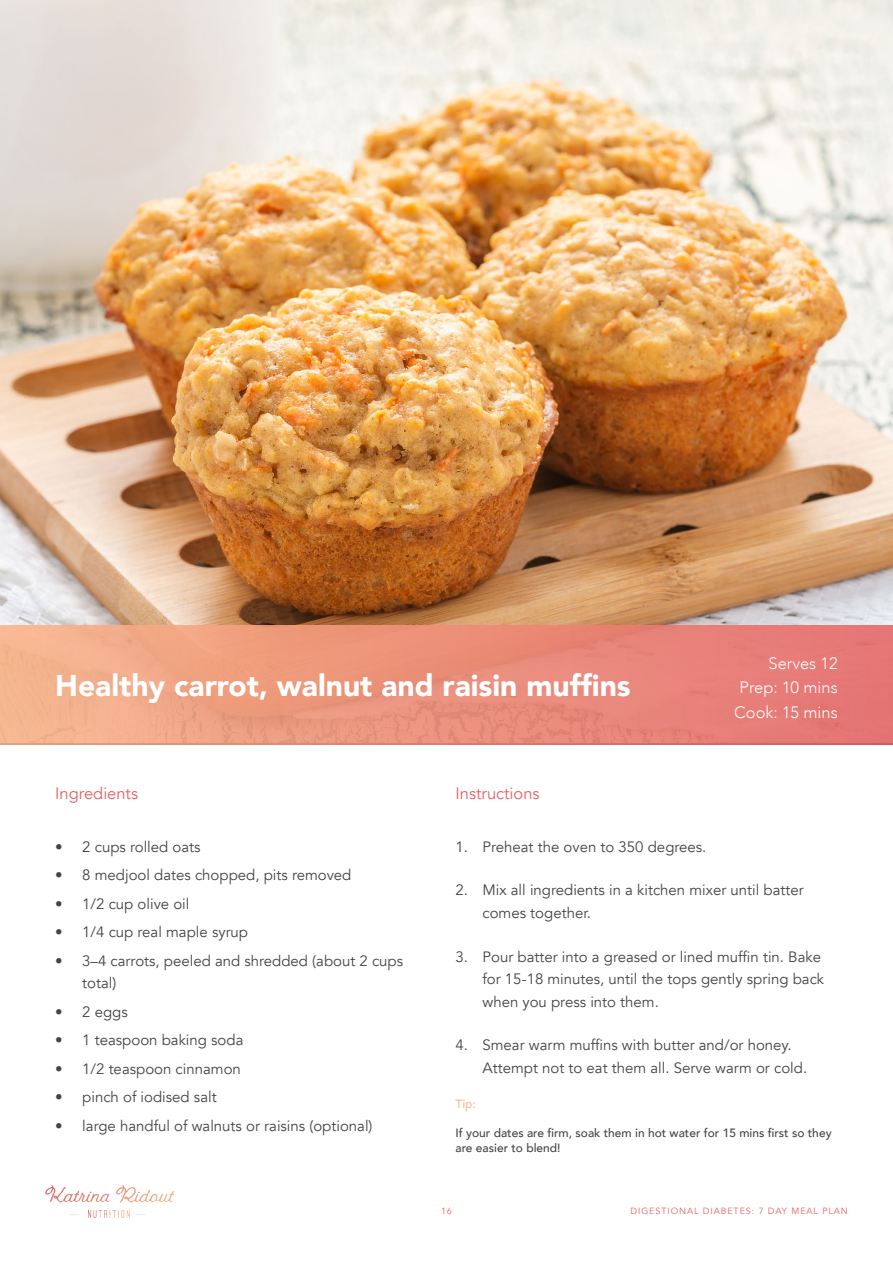
<style>
.page{position:relative;width:893px;height:1263px;background:#fff}
.page>*{position:absolute;margin:0;border:0;box-sizing:border-box;transform-origin:0 0}
.t1{font:900 30px "Avenir";color:#fff}
.t2{font:300 16.5px/24.8px "Avenir";color:#fff;text-align:right}
.t3{font:16.5px "Avenir";color:#e46265}
.t4{font:15px/22.5px "Avenir";color:#444545}
.t5{font:500 12px/14.4px "Avenir";color:#444545}
.t6{font:500 12px "Avenir";color:#fbb78b}
.t7{font:9px "Avenir";letter-spacing:.1em;color:#e46265}
</style>
<div class="page">
<img style="left:45px;top:1185px;width:128px;height:33px">
<img style="left:0;top:0;width:893px;height:625px">
<div style="left:0;top:625px;width:893px;height:119px;background:linear-gradient(to right,#f3b38a,#e37272)"></div>
<h1 class="t1" style="left:55px;top:660px;width:577px">Healthy carrot, walnut and raisin muffins</h1>
<p class="t2" style="left:734px;top:650px;width:105px">Serves 12<br>Prep: 10 mins<br>Cook: 15 mins</p>
<p class="t3" style="left:55px;top:783px;width:84px">Ingredients</p>
<p class="t4" style="left:55px;top:835px;width:147px">• 2 cups rolled oats</p>
<p class="t4" style="left:55px;top:864px;width:298px">• 8 medjool dates chopped, pits removed</p>
<p class="t4" style="left:55px;top:892px;width:136px">• 1/2 cup olive oil</p>
<p class="t4" style="left:55px;top:921px;width:194px">• 1/4 cup real maple syrup</p>
<p class="t4" style="left:82px;top:949px;width:322px;text-indent:-27px">• 3–4 carrots, peeled and shredded (about 2 cups total)</p>
<p class="t4" style="left:55px;top:1000px;width:74px">• 2 eggs</p>
<p class="t4" style="left:55px;top:1029px;width:190px">• 1 teaspoon baking soda</p>
<p class="t4" style="left:55px;top:1057px;width:187px">• 1/2 teaspoon cinnamon</p>
<p class="t4" style="left:55px;top:1086px;width:163px">• pinch of iodised salt</p>
<p class="t4" style="left:55px;top:1114px;width:319px">• large handful of walnuts or raisins (optional)</p>
<p class="t3" style="left:455px;top:783px;width:86px">Instructions</p>
<p class="t4" style="left:455px;top:835px;width:252px">1. Preheat the oven to 350 degrees.</p>
<p class="t4" style="left:482px;top:879px;width:323px;text-indent:-27px">2. Mix all ingredients in a kitchen mixer until batter comes together.</p>
<p class="t4" style="left:482px;top:945px;width:343px;text-indent:-27px">3. Pour batter into a greased or lined muffin tin. Bake for 15-18 minutes, until the tops gently spring back when you press into them.</p>
<p class="t4" style="left:482px;top:1034px;width:326px;text-indent:-27px">4. Smear warm muffins with butter and/or honey.<br>Attempt not to eat them all. Serve warm or cold.</p>
<p class="t6" style="left:455px;top:1094px;width:22px">Tip:</p>
<p class="t5" style="left:455px;top:1125px;width:378px">If your dates are firm, soak them in hot water for 15 mins first so they are easier to blend!</p>
<p class="t7" style="left:441px;top:1206px;width:12px">16</p>
<p class="t7" style="left:630px;top:1206px;width:219px">DIGESTIONAL DIABETES: 7 DAY MEAL PLAN</p>
</div>
